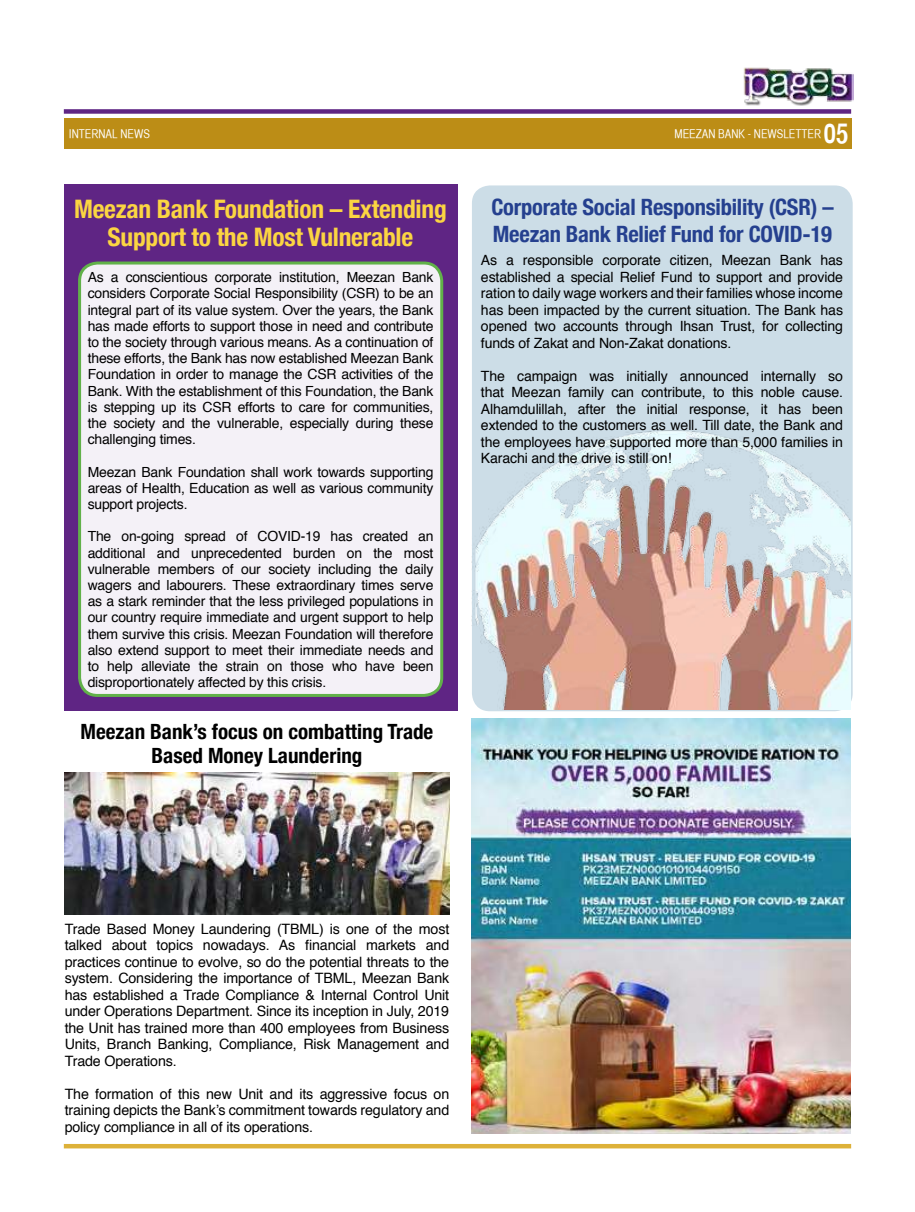
<style>
.page{position:relative;width:915px;height:1212px;background:#fff}
.page>*{position:absolute;margin:0;border:0;box-sizing:border-box;transform-origin:0 0}
.t1{font:27px "Helvetica CY Bold";color:#fff}
.t2{font:700 condensed 25.5px/28.5px "Helvetica Neue";letter-spacing:-.01em;color:#fbd542;text-align:center}
.t3{font:700 condensed 22.5px/27px "Helvetica Neue";letter-spacing:-.01em;color:#25408f}
.t4{font:700 condensed 21px/24px "Helvetica Neue";color:#000;text-align:center}
.t5{font:14.25px/16.5px "Helvetica";letter-spacing:-.01em;color:#000;text-align:justify}
.t6{font:14.1px/16.5px "Helvetica";letter-spacing:-.01em;color:#000;text-align:justify}
.t7{font:13.95px/16.2px "Helvetica";letter-spacing:-.015em;color:#000;text-align:justify}
.t8{font:12px "Helvetica CY Plain";color:#fff}
</style>
<div class="page">
<div style="left:64px;top:185px;width:393px;height:526px;background:#5f2584"></div>
<div style="left:471px;top:185px;width:381px;height:526px;background:#ccdde7;border-radius:18px"></div>
<hr style="left:64px;top:1144px;width:786px;height:4px;background:#ddb139">
<img style="left:743px;top:67px;width:109px;height:39px">
<div style="left:64px;top:118px;width:786px;height:31px;background:#bc8d16"></div>
<div style="left:64px;top:109px;width:786px;height:5px;background:#5f2584"></div>
<img style="left:65px;top:773px;width:384px;height:141px">
<img style="left:471px;top:419px;width:379px;height:291px">
<div style="left:80px;top:263px;width:361px;height:432px;background:#f4f1f7;border-radius:18px"></div>
<div style="left:78px;top:261px;width:365px;height:436px;border:3px solid #62bb46;border-radius:18px"></div>
<img style="left:471px;top:719px;width:379px;height:414px">
<p class="t8" style="left:69px;top:127px;width:82px">INTERNAL NEWS</p>
<h1 class="t1" style="left:823px;top:117px;width:26px">05</h1>
<p class="t8" style="left:674px;top:127px;width:148px">MEEZAN BANK - NEWSLETTER</p>
<h2 class="t2" style="left:74px;top:193px;width:374px">Meezan Bank Foundation – Extending<br>Support to the Most Vulnerable</h2>
<h3 class="t3" style="left:491px;top:192px;width:343px">Corporate Social Responsibility (CSR) –<br>Meezan Bank Relief Fund for COVID-19</h3>
<p class="t7" style="left:88px;top:270px;width:347px">As a conscientious corporate institution, Meezan Bank considers Corporate Social Responsibility (CSR) to be an integral part of its value system. Over the years, the Bank has made efforts to support those in need and contribute to the society through various means. As a continuation of these efforts, the Bank has now established Meezan Bank Foundation in order to manage the CSR activities of the Bank. With the establishment of this Foundation, the Bank is stepping up its CSR efforts to care for communities, the society and the vulnerable, especially during these challenging times.</p>
<p class="t7" style="left:88px;top:464px;width:347px">Meezan Bank Foundation shall work towards supporting areas of Health, Education as well as various community support projects.</p>
<p class="t7" style="left:88px;top:529px;width:347px">The on-going spread of COVID-19 has created an additional and unprecedented burden on the most vulnerable members of our society including the daily wagers and labourers. These extraordinary times serve as a stark reminder that the less privileged populations in our country require immediate and urgent support to help them survive this crisis. Meezan Foundation will therefore also extend support to meet their immediate needs and to help alleviate the strain on those who have been disproportionately affected by this crisis.</p>
<h3 class="t4" style="left:81px;top:718px;width:354px">Meezan Bank’s focus on combatting Trade<br>Based Money Laundering</h3>
<p class="t6" style="left:481px;top:252px;width:363px">As a responsible corporate citizen, Meezan Bank has established a special Relief Fund to support and provide ration to daily wage workers and their families whose income has been impacted by the current situation. The Bank has opened two accounts through Ihsan Trust, for collecting funds of Zakat and Non-Zakat donations.</p>
<p class="t6" style="left:481px;top:368px;width:363px">The campaign was initially announced internally so that Meezan family can contribute, to this noble cause.<br>Alhamdulillah, after the initial response, it has been extended to the customers as well. Till date, the Bank and the employees have supported more than 5,000 families in Karachi and the drive is still on!</p>
<p class="t5" style="left:65px;top:921px;width:386px">Trade Based Money Laundering (TBML) is one of the most talked about topics nowadays. As financial markets and practices continue to evolve, so do the potential threats to the system. Considering the importance of TBML, Meezan Bank has established a Trade Compliance &amp; Internal Control Unit under Operations Department. Since its inception in July, 2019 the Unit has trained more than 400 employees from Business Units, Branch Banking, Compliance, Risk Management and Trade Operations.</p>
<p class="t5" style="left:65px;top:1086px;width:386px">The formation of this new Unit and its aggressive focus on training depicts the Bank’s commitment towards regulatory and policy compliance in all of its operations.</p>
</div>
